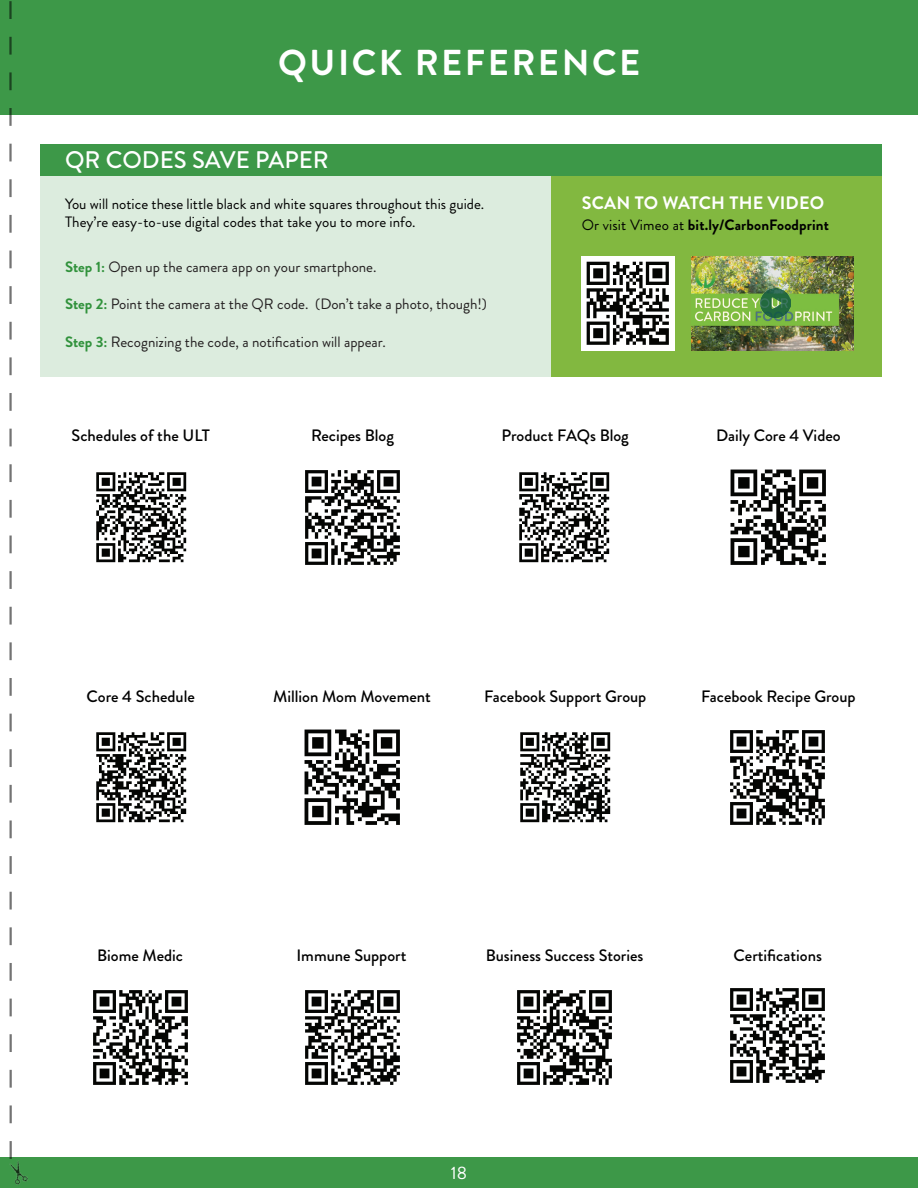
<style>
.page{position:relative;width:918px;height:1188px;background:#fff}
.page>*{position:absolute;margin:0;border:0;box-sizing:border-box;transform-origin:0 0}
.t1{font:700 36px "Brandon Grotesque";letter-spacing:.07em;color:#fff}
.t2{font:500 24px "Brandon Grotesque";color:#fff}
.t3{font:700 18px "Brandon Grotesque";letter-spacing:.01em;color:#fff}
.t4{font:18px "Brandon Grotesque";color:#fff}
.t5{font:500 16.5px "Brandon Grotesque";color:#000}
.t6{font:15px "Brandon Grotesque";color:#231f20}
.t7{font:15px/18px "Brandon Grotesque";color:#000}
.t8{font:700 15px "Brandon Grotesque";letter-spacing:.01em;color:#000}
.s1{font-weight:700;color:#31923c}
.s2{font-weight:400}
</style>
<div class="page">
<div style="left:0;top:1157px;width:918px;height:31px;background:#3d9848"></div>
<img style="left:730px;top:469px;width:96px;height:96px">
<img style="left:519px;top:472px;width:91px;height:91px">
<img style="left:730px;top:988px;width:95px;height:95px">
<div style="left:0;top:0;width:918px;height:114px;background:#3d9848"></div>
<img style="left:730px;top:730px;width:95px;height:95px">
<img style="left:520px;top:732px;width:91px;height:91px">
<div style="left:40px;top:176px;width:841px;height:201px;background:#dcecde"></div>
<div style="left:40px;top:144px;width:841px;height:32px;background:#3d9848"></div>
<div style="left:551px;top:176px;width:330px;height:201px;background:#82b840"></div>
<img style="left:691px;top:257px;width:162px;height:93px">
<img style="left:761px;top:288px;width:29px;height:30px">
<img style="left:96px;top:472px;width:91px;height:91px">
<img style="left:305px;top:470px;width:95px;height:95px">
<img style="left:96px;top:732px;width:91px;height:91px">
<img style="left:304px;top:729px;width:96px;height:96px">
<img style="left:517px;top:990px;width:95px;height:95px">
<img style="left:93px;top:990px;width:95px;height:95px">
<img style="left:305px;top:990px;width:95px;height:95px">
<svg style="left:9px;top:1px;width:3px;height:1157px"></svg>
<img style="left:9px;top:1158px;width:19px;height:27px">
<img style="left:582px;top:257px;width:92px;height:93px">
<h1 class="t1" style="left:278px;top:37px;width:364px">QUICK REFERENCE</h1>
<h2 class="t2" style="left:65px;top:143px;width:265px">QR CODES SAVE PAPER</h2>
<p class="t7" style="left:65px;top:195px;width:421px">You will notice these little black and white squares throughout this guide.<br>They’re easy-to-use digital codes that take you to more info.</p>
<p class="t6" style="left:65px;top:256px;width:313px"><span class="s1">Step 1:</span> Open up the camera app on your smartphone.</p>
<p class="t6" style="left:65px;top:294px;width:423px"><span class="s1">Step 2:</span> Point the camera at the QR code. (Don’t take a photo, though!)</p>
<p class="t6" style="left:65px;top:331px;width:322px"><span class="s1">Step 3:</span> Recognizing the code, a notification will appear.</p>
<p class="t3" style="left:582px;top:191px;width:244px">SCAN TO WATCH THE VIDEO</p>
<p class="t8" style="left:582px;top:215px;width:249px"><span class="s2">Or visit Vimeo at</span> bit.ly/CarbonFoodprint</p>
<p class="t5" style="left:72px;top:424px;width:140px">Schedules of the ULT</p>
<p class="t5" style="left:311px;top:424px;width:84px">Recipes Blog</p>
<p class="t5" style="left:502px;top:424px;width:129px">Product FAQs Blog</p>
<p class="t5" style="left:716px;top:424px;width:126px">Daily Core 4 Video</p>
<p class="t5" style="left:87px;top:684px;width:110px">Core 4 Schedule</p>
<p class="t5" style="left:273px;top:684px;width:159px">Million Mom Movement</p>
<p class="t5" style="left:484px;top:684px;width:164px">Facebook Support Group</p>
<p class="t5" style="left:701px;top:684px;width:156px">Facebook Recipe Group</p>
<p class="t5" style="left:97px;top:944px;width:87px">Biome Medic</p>
<p class="t5" style="left:297px;top:944px;width:111px">Immune Support</p>
<p class="t5" style="left:486px;top:944px;width:159px">Business Success Stories</p>
<p class="t5" style="left:734px;top:944px;width:90px">Certifications</p>
<p class="t4" style="left:451px;top:1161px;width:18px">18</p>
</div>
